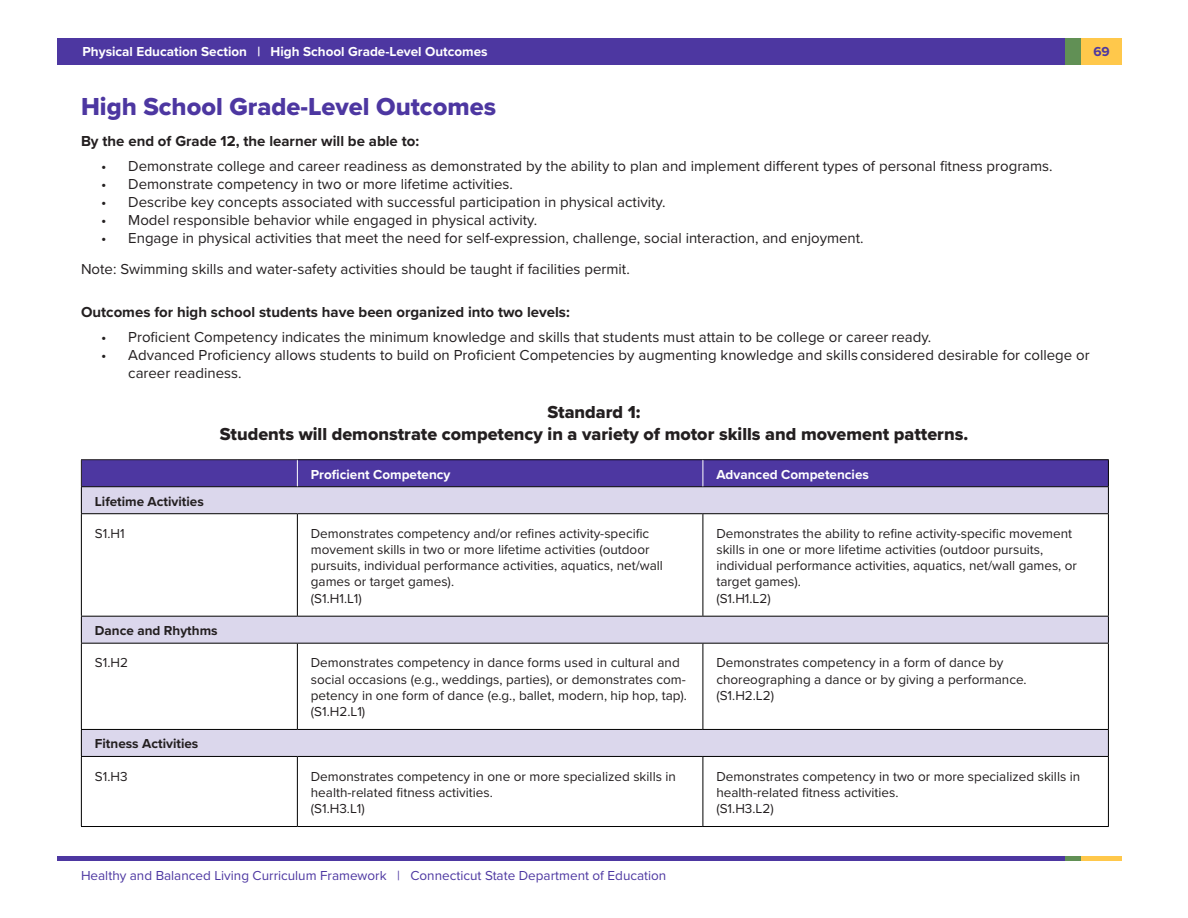
<style>
.page{position:relative;width:1188px;height:918px;background:#fff}
.page>*{position:absolute;margin:0;border:0;box-sizing:border-box;transform-origin:0 0}
.Heading_1{font:25.5px "Proxima Nova Extrabld";color:#4d37a1}
.Heading_2{font:18px/21.6px "Proxima Nova Extrabld";color:#231f20;text-align:center}
.Body_Text{font:15px/18px "Proxima Nova";color:#231f20}
.Body_Text-2{font:700 15px "Proxima Nova";color:#231f20}
.Body_Text-3{font:13.5px/16.2px "Proxima Nova";color:#231f20}
.Table_Header{font:700 13.5px "Proxima Nova";color:#fff}
.t1{font:13.5px "Proxima Nova";color:#4d37a1}
.Table_Header-2{font:700 13.5px "Proxima Nova";color:#231f20}
.t2{font:700 13.5px "Proxima Nova";color:#4d37a1}
</style>
<div class="page">
<div style="left:57px;top:38px;width:1024px;height:27px;background:#4d37a1"></div>
<div style="left:1081px;top:38px;width:41px;height:27px;background:#ffc84b"></div>
<div style="left:1065px;top:38px;width:16px;height:27px;background:#619055"></div>
<hr style="left:57px;top:857px;width:1011px;height:4px;background:#4d37a1">
<hr style="left:1081px;top:857px;width:41px;height:4px;background:#ffc84b">
<hr style="left:1065px;top:857px;width:16px;height:4px;background:#619055">
<svg style="left:82px;top:514px;width:1026px;height:312px"></svg>
<hr style="left:81px;top:514px;width:1px;height:102px;background:#000">
<hr style="left:297px;top:514px;width:1px;height:102px;background:#000">
<hr style="left:703px;top:514px;width:1px;height:102px;background:#000">
<hr style="left:1108px;top:514px;width:1px;height:102px;background:#000">
<hr style="left:81px;top:644px;width:1px;height:85px;background:#000">
<hr style="left:297px;top:644px;width:1px;height:85px;background:#000">
<hr style="left:703px;top:644px;width:1px;height:85px;background:#000">
<hr style="left:1108px;top:644px;width:1px;height:85px;background:#000">
<hr style="left:81px;top:757px;width:1px;height:69px;background:#000">
<hr style="left:297px;top:757px;width:1px;height:69px;background:#000">
<hr style="left:703px;top:757px;width:1px;height:69px;background:#000">
<hr style="left:1108px;top:757px;width:1px;height:69px;background:#000">
<hr style="left:81px;top:826px;width:216px;height:1px;background:#000">
<hr style="left:297px;top:826px;width:406px;height:1px;background:#000">
<hr style="left:703px;top:826px;width:406px;height:1px;background:#000">
<hr style="left:297px;top:459px;width:406px;height:1px;background:#000">
<hr style="left:703px;top:459px;width:406px;height:1px;background:#000">
<hr style="left:81px;top:513px;width:216px;height:1px;background:#000">
<hr style="left:297px;top:513px;width:406px;height:1px;background:#000">
<hr style="left:703px;top:513px;width:406px;height:1px;background:#000">
<hr style="left:81px;top:616px;width:216px;height:1px;background:#000">
<svg style="left:81px;top:617px;width:1px;height:26px"></svg>
<hr style="left:297px;top:616px;width:406px;height:1px;background:#000">
<hr style="left:703px;top:616px;width:406px;height:1px;background:#000">
<svg style="left:1108px;top:617px;width:1px;height:26px"></svg>
<hr style="left:81px;top:643px;width:216px;height:1px;background:#000">
<hr style="left:297px;top:643px;width:406px;height:1px;background:#000">
<hr style="left:703px;top:643px;width:406px;height:1px;background:#000">
<hr style="left:81px;top:729px;width:216px;height:1px;background:#000">
<svg style="left:81px;top:730px;width:1px;height:26px"></svg>
<hr style="left:297px;top:729px;width:406px;height:1px;background:#000">
<hr style="left:703px;top:729px;width:406px;height:1px;background:#000">
<svg style="left:1108px;top:730px;width:1px;height:26px"></svg>
<hr style="left:81px;top:756px;width:216px;height:1px;background:#000">
<hr style="left:297px;top:756px;width:406px;height:1px;background:#000">
<hr style="left:703px;top:756px;width:406px;height:1px;background:#000">
<hr style="left:81px;top:459px;width:216px;height:1px;background:#231f20">
<svg style="left:81px;top:460px;width:1028px;height:53px;background:#9083c1"></svg>
<p class="Table_Header" style="left:82px;top:42px;width:407px">Physical Education Section | High School Grade-Level Outcomes</p>
<p class="t2" style="left:1093px;top:42px;width:18px">69</p>
<p class="Heading_1" style="left:81px;top:87px;width:417px">High School Grade-Level Outcomes</p>
<p class="Body_Text-2" style="left:81px;top:130px;width:340px">By the end of Grade 12, the learner will be able to:</p>
<p class="Body_Text" style="left:101px;top:156px;width:953px">• Demonstrate college and career readiness as demonstrated by the ability to plan and implement different types of personal fitness programs.</p>
<p class="Body_Text" style="left:101px;top:174px;width:413px">• Demonstrate competency in two or more lifetime activities.</p>
<p class="Body_Text" style="left:101px;top:192px;width:566px">• Describe key concepts associated with successful participation in physical activity.</p>
<p class="Body_Text" style="left:101px;top:210px;width:437px">• Model responsible behavior while engaged in physical activity.</p>
<p class="Body_Text" style="left:101px;top:228px;width:764px">• Engage in physical activities that meet the need for self-expression, challenge, social interaction, and enjoyment.</p>
<p class="Body_Text" style="left:81px;top:260px;width:550px">Note: Swimming skills and water-safety activities should be taught if facilities permit.</p>
<p class="Body_Text-2" style="left:81px;top:301px;width:490px">Outcomes for high school students have been organized into two levels:</p>
<p class="Body_Text" style="left:101px;top:327px;width:832px">• Proficient Competency indicates the minimum knowledge and skills that students must attain to be college or career ready.</p>
<p class="Body_Text" style="left:128px;top:345px;width:963px;text-indent:-27px">• Advanced Proficiency allows students to build on Proficient Competencies by augmenting knowledge and skills considered desirable for college or career readiness.</p>
<p class="Heading_2" style="left:220px;top:401px;width:750px">Standard 1:<br>Students will demonstrate competency in a variety of motor skills and movement patterns.</p>
<p class="Table_Header" style="left:311px;top:464px;width:141px">Proficient Competency</p>
<p class="Table_Header" style="left:716px;top:464px;width:154px">Advanced Competencies</p>
<p class="Table_Header-2" style="left:95px;top:491px;width:110px">Lifetime Activities</p>
<p class="Body_Text-3" style="left:95px;top:525px;width:31px">S1.H1</p>
<p class="Body_Text-3" style="left:311px;top:525px;width:354px">Demonstrates competency and/or refines activity-specific movement skills in two or more lifetime activities (outdoor pursuits, individual performance activities, aquatics, net/wall games or target games).</p>
<p class="Body_Text-3" style="left:311px;top:589px;width:53px">(S1.H1.L1)</p>
<p class="Body_Text-3" style="left:716px;top:525px;width:362px">Demonstrates the ability to refine activity-specific movement skills in one or more lifetime activities (outdoor pursuits, individual performance activities, aquatics, net/wall games, or target games).</p>
<p class="Body_Text-3" style="left:716px;top:589px;width:56px">(S1.H1.L2)</p>
<p class="Table_Header-2" style="left:95px;top:620px;width:124px">Dance and Rhythms</p>
<p class="Body_Text-3" style="left:95px;top:654px;width:35px">S1.H2</p>
<p class="Body_Text-3" style="left:311px;top:654px;width:378px">Demonstrates competency in dance forms used in cultural and social occasions (e.g., weddings, parties), or demonstrates com&shy;petency in one form of dance (e.g., ballet, modern, hip hop, tap).</p>
<p class="Body_Text-3" style="left:311px;top:703px;width:56px">(S1.H2.L1)</p>
<p class="Table_Header-2" style="left:95px;top:734px;width:105px">Fitness Activities</p>
<p class="Body_Text-3" style="left:95px;top:767px;width:34px">S1.H3</p>
<p class="Body_Text-3" style="left:311px;top:767px;width:367px">Demonstrates competency in one or more specialized skills in health-related fitness activities.</p>
<p class="Body_Text-3" style="left:311px;top:800px;width:55px">(S1.H3.L1)</p>
<p class="t1" style="left:81px;top:866px;width:587px">Healthy and Balanced Living Curriculum Framework | Connecticut State Department of Education</p>
<p class="Body_Text-3" style="left:716px;top:654px;width:312px">Demonstrates competency in a form of dance by choreographing a dance or by giving a performance.</p>
<p class="Body_Text-3" style="left:716px;top:687px;width:59px">(S1.H2.L2)</p>
<p class="Body_Text-3" style="left:716px;top:767px;width:365px">Demonstrates competency in two or more specialized skills in health-related fitness activities.</p>
<p class="Body_Text-3" style="left:716px;top:800px;width:59px">(S1.H3.L2)</p>
</div>
